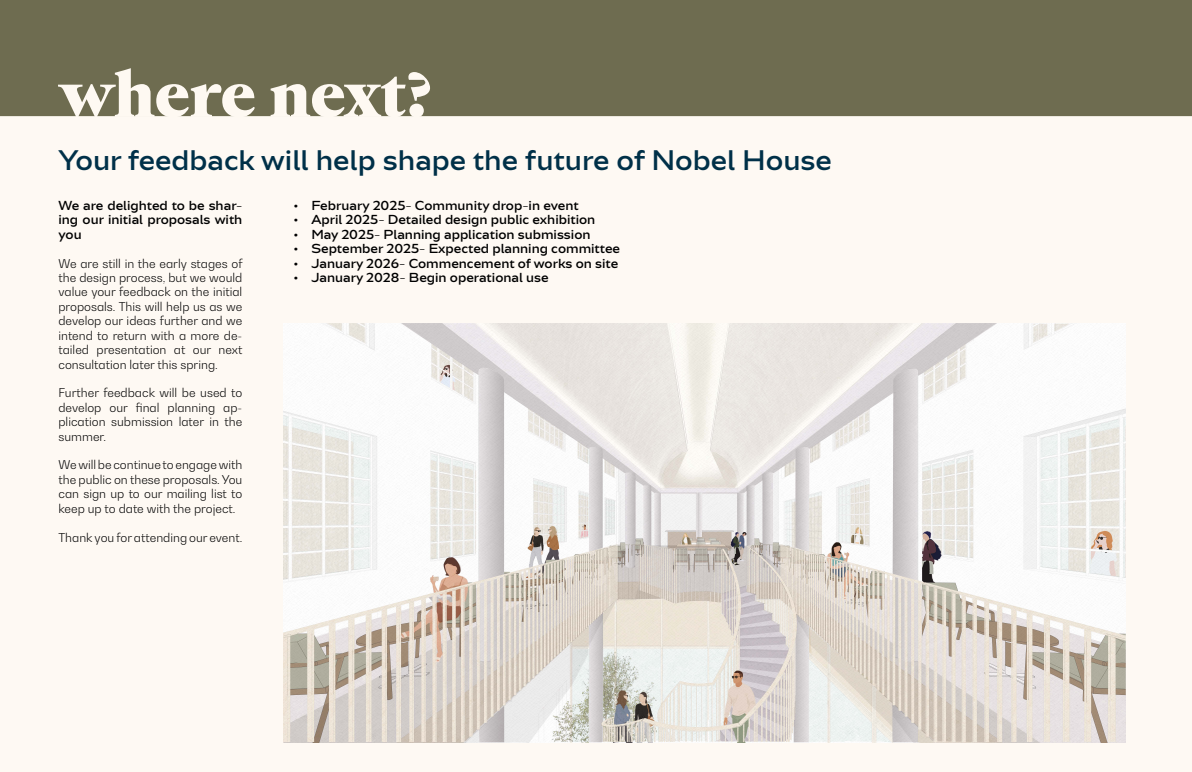
<style>
.page{position:relative;width:1192px;height:772px;background:#fff}
.page>*{position:absolute;margin:0;border:0;box-sizing:border-box;transform-origin:0 0}
.t1{font:900 60px "Bw Beto";color:#fef9f2}
.t2{font:500 26px "Bw Aleta No 20";color:#003048}
.t3{font:300 12px/14.4px "Bw Gradual DEMO";color:#000;text-align:justify}
.t4{font:500 12px/14.4px "Bw Aleta No 20";color:#000;text-align:justify}
</style>
<div class="page">
<div style="left:0;top:0;width:1192px;height:116px;background:#6e6c50"></div>
<div style="left:0;top:116px;width:1192px;height:655px;background:#fef9f2"></div>
<img style="left:283px;top:323px;width:842px;height:419px">
<h1 class="t1" style="left:58px;top:55px;width:375px">where next?</h1>
<h2 class="t2" style="left:58px;top:145px;width:775px">Your feedback will help shape the future of Nobel House</h2>
<p class="t4" style="left:58px;top:198px;width:185px">We are delighted to be shar&shy;ing our initial proposals with you</p>
<p class="t3" style="left:58px;top:255px;width:186px">We are still in the early stages of the design process, but we would value your feedback on the initial proposals. This will help us as we develop our ideas further and we intend to return with a more de&shy;tailed presentation at our next consultation later this spring.</p>
<p class="t3" style="left:58px;top:385px;width:185px">Further feedback will be used to develop our final planning ap&shy;plication submission later in the summer.</p>
<p class="t3" style="left:58px;top:457px;width:185px">We will be continue to engage with the public on these proposals. You can sign up to our mailing list to keep up to date with the project.</p>
<p class="t3" style="left:58px;top:529px;width:185px">Thank you for attending our event.</p>
<p class="t4" style="left:293px;top:198px;width:287px">• February 2025- Community drop-in event</p>
<p class="t4" style="left:293px;top:213px;width:304px">• April 2025- Detailed design public exhibition</p>
<p class="t4" style="left:293px;top:227px;width:299px">• May 2025- Planning application submission</p>
<p class="t4" style="left:293px;top:241px;width:328px">• September 2025- Expected planning committee</p>
<p class="t4" style="left:293px;top:256px;width:326px">• January 2026- Commencement of works on site</p>
<p class="t4" style="left:293px;top:270px;width:257px">• January 2028- Begin operational use</p>
</div>
